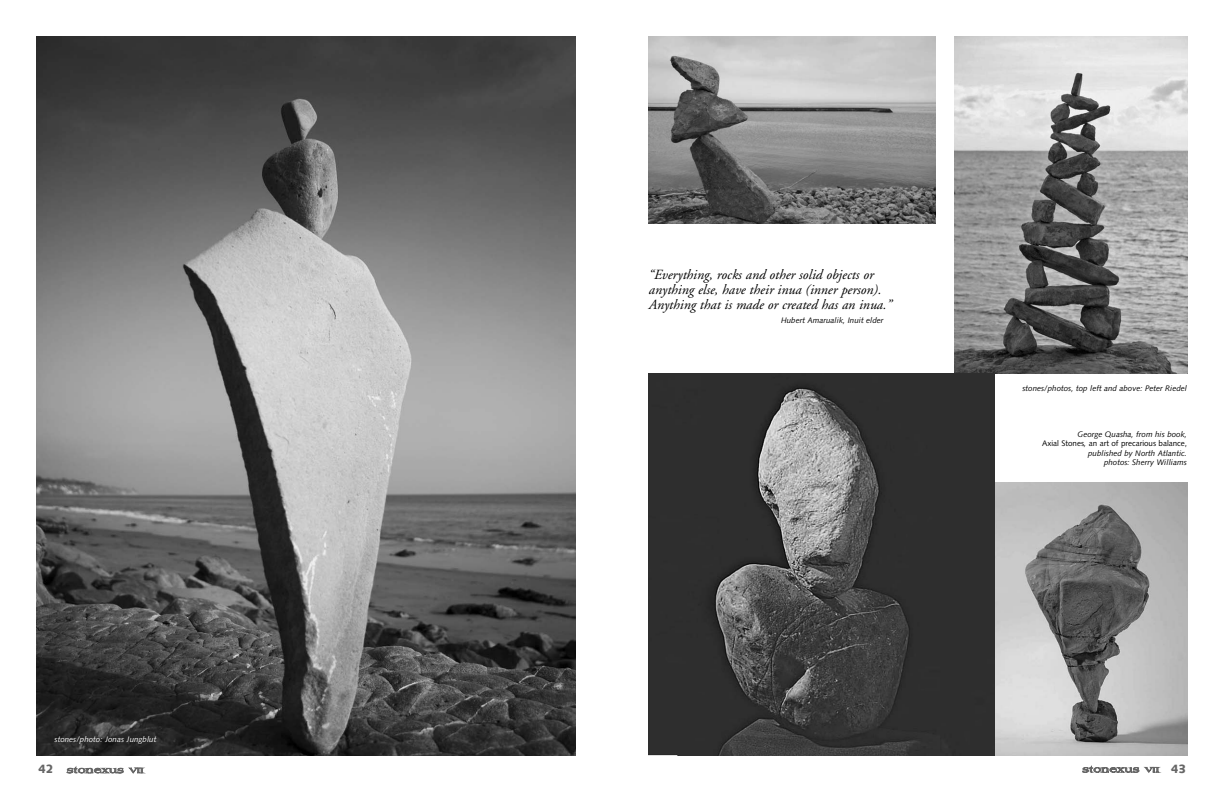
<style>
.page{position:relative;width:1224px;height:792px;background:#fff}
.page>*{position:absolute;margin:0;border:0;box-sizing:border-box;transform-origin:0 0}
.t1{font:italic 14px/15px "Adobe Garamond";color:#000}
.t2{font:italic 8px/9.6px "Syntax";color:#000;text-align:right}
.t3{font:italic 8px "Syntax";color:#fff}
.t4{font:7px "Jade Extended";letter-spacing:.1em;color:#666}
.s1{font-style:normal}
.s2{font-family:"Syntax";font-weight:900;font-size:12px}
.s3{font-size:6px}
</style>
<div class="page">
<img style="left:36px;top:36px;width:540px;height:720px">
<img style="left:648px;top:36px;width:288px;height:187px">
<img style="left:954px;top:36px;width:234px;height:337px">
<img style="left:994px;top:483px;width:194px;height:273px">
<img style="left:648px;top:373px;width:346px;height:383px">
<p class="t3" style="left:55px;top:736px;width:103px">stones/photo: Jonas Jungblut</p>
<h1 class="t1" style="left:649px;top:268px;width:244px">“Everything, rocks and other solid objects or anything else, have their inua (inner person).<br>Anything that is made or created has an inua.”</h1>
<p class="t2" style="left:781px;top:316px;width:104px">Hubert Amarualik, Inuit elder</p>
<p class="t2" style="left:1023px;top:384px;width:166px">stones/photos, top left and above: Peter Riedel</p>
<p class="t2" style="left:1042px;top:430px;width:146px">George Quasha, from his book,<br><span class="s1">Axial Stones</span>, <span class="s1">an art of precarious balance, </span>published by North Atlantic.<br>photos: Sherry Williams</p>
<p class="t4" style="left:38px;top:767px;width:107px"><span class="s2">42</span> stonexus <span class="s3">VII</span></p>
<p class="t4" style="left:1083px;top:766px;width:105px">stonexus <span class="s3">VII</span> <span class="s2">43</span></p>
</div>
